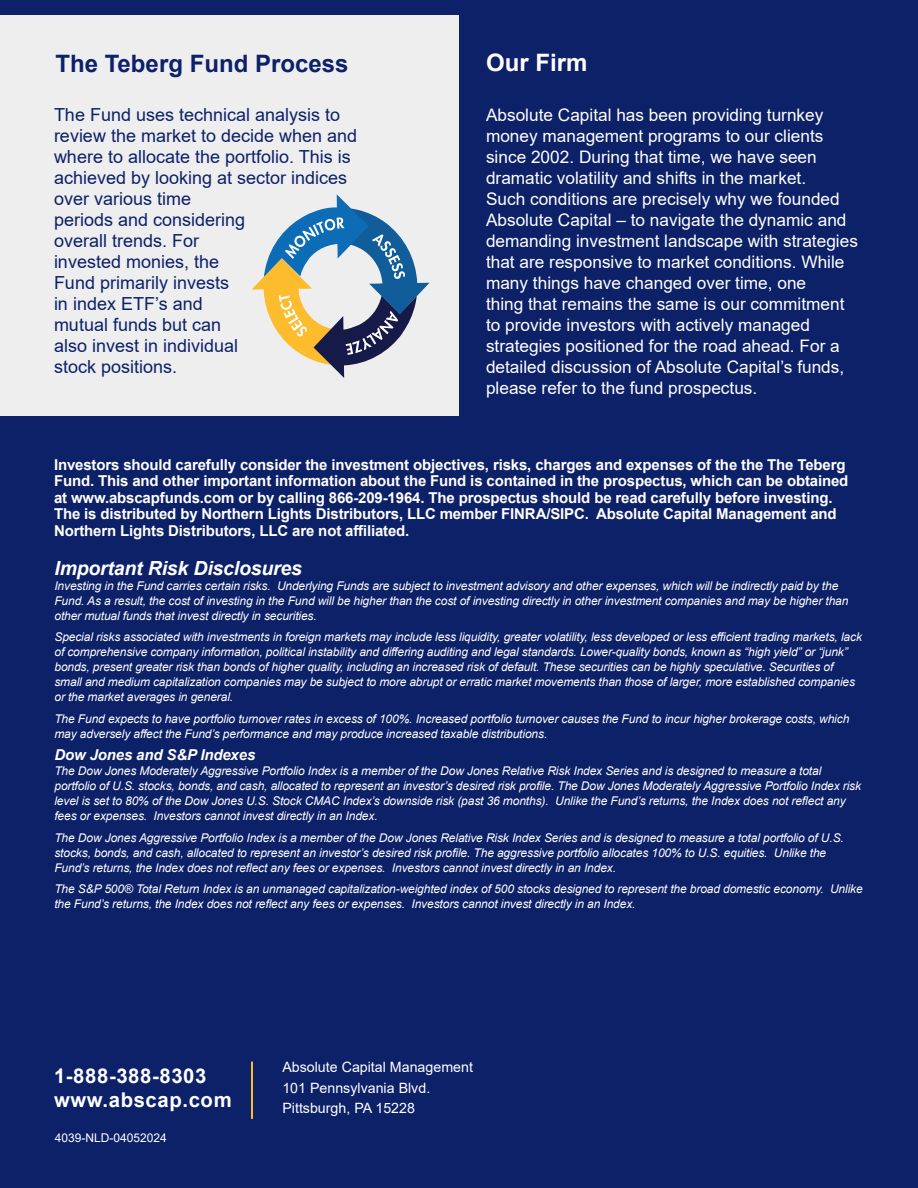
<style>
.page{position:relative;width:918px;height:1188px;background:#0d2169}
.page>*{position:absolute;margin:0;border:0;box-sizing:border-box;transform-origin:0 0}
.t1{font:700 24px "Arial";color:#0d2169}
.t2{font:700 24px "Arial";color:#fff}
.medium_heading-_navy{font:700 20.4px "Arial";letter-spacing:.03em;color:#fff}
.t3{font:italic 700 19.5px "Arial";letter-spacing:-.01em;color:#fff}
.Paragraph_Style_1{font:18px/21px "Arial";color:#0d2169}
.Paragraph_Style_1-2{font:17.25px/21px "Arial";color:#fff}
.t4{font:700 15px/16.5px "Arial";letter-spacing:-.01em;color:#fff}
.t5{font:italic 700 15px "Arial";letter-spacing:-.01em;color:#fff}
.t6{font:14.25px/20.4px "Arial";color:#fff}
.t7{font:italic 12px/15px "Arial";letter-spacing:-.01em;color:#fff}
.Paragraph_Style_1-3{font:12px "Arial";color:#fff}
</style>
<div class="page">
<div style="left:0;top:15px;width:459px;height:401px;background:#eeeeef"></div>
<hr style="left:251px;top:1062px;width:2px;height:57px;background:#fdbb2e">
<svg style="left:252px;top:194px;width:177px;height:184px"></svg>
<p class="t1" style="left:55px;top:47px;width:294px">The Teberg Fund Process</p>
<p class="Paragraph_Style_1" style="left:54px;top:104px;width:305px">The Fund uses technical analysis to review the market to decide when and where to allocate the portfolio. This is achieved by looking at sector indices over various time<br>periods and considering<br>overall trends. For<br>invested monies, the<br>Fund primarily invests<br>in index ETF’s and<br>mutual funds but can<br>also invest in individual<br>stock positions.</p>
<p class="t2" style="left:486px;top:46px;width:103px">Our Firm</p>
<p class="Paragraph_Style_1-2" style="left:486px;top:104px;width:373px">Absolute Capital has been providing turnkey money management programs to our clients since 2002. During that time, we have seen dramatic volatility and shifts in the market.<br>Such conditions are precisely why we founded Absolute Capital – to navigate the dynamic and demanding investment landscape with strategies that are responsive to market conditions. While many things have changed over time, one<br>thing that remains the same is our commitment to provide investors with actively managed strategies positioned for the road ahead. For a detailed discussion of Absolute Capital’s funds, please refer to the fund prospectus.</p>
<p class="t4" style="left:54px;top:457px;width:796px">Investors should carefully consider the investment objectives, risks, charges and expenses of the the The Teberg Fund. This and other important information about the Fund is contained in the prospectus, which can be obtained at www.abscapfunds.com or by calling 866-209-1964. The prospectus should be read carefully before investing.<br>The is distributed by Northern Lights Distributors, LLC member FINRA/SIPC. Absolute Capital Management and Northern Lights Distributors, LLC are not affiliated.</p>
<p class="t3" style="left:54px;top:555px;width:249px">Important Risk Disclosures</p>
<p class="t7" style="left:54px;top:578px;width:796px">Investing in the Fund carries certain risks. Underlying Funds are subject to investment advisory and other expenses, which will be indirectly paid by the<br>Fund. As a result, the cost of investing in the Fund will be higher than the cost of investing directly in other investment companies and may be higher than other mutual funds that invest directly in securities.</p>
<p class="t7" style="left:54px;top:630px;width:809px">Special risks associated with investments in foreign markets may include less liquidity, greater volatility, less developed or less efficient trading markets, lack of comprehensive company information, political instability and differing auditing and legal standards. Lower-quality bonds, known as “high yield” or “junk” bonds, present greater risk than bonds of higher quality, including an increased risk of default. These securities can be highly speculative. Securities of small and medium capitalization companies may be subject to more abrupt or erratic market movements than those of larger, more established companies or the market averages in general.</p>
<p class="t7" style="left:54px;top:712px;width:796px">The Fund expects to have portfolio turnover rates in excess of 100%. Increased portfolio turnover causes the Fund to incur higher brokerage costs, which may adversely affect the Fund’s performance and may produce increased taxable distributions.</p>
<p class="t5" style="left:54px;top:745px;width:202px">Dow Jones and S&amp;P Indexes</p>
<p class="t7" style="left:54px;top:763px;width:808px">The Dow Jones Moderately Aggressive Portfolio Index is a member of the Dow Jones Relative Risk Index Series and is designed to measure a total portfolio of U.S. stocks, bonds, and cash, allocated to represent an investor’s desired risk profile. The Dow Jones Moderately Aggressive Portfolio Index risk level is set to 80% of the Dow Jones U.S. Stock CMAC Index’s downside risk (past 36 months). Unlike the Fund’s returns, the Index does not reflect any fees or expenses. Investors cannot invest directly in an Index.</p>
<p class="t7" style="left:54px;top:830px;width:791px">The Dow Jones Aggressive Portfolio Index is a member of the Dow Jones Relative Risk Index Series and is designed to measure a total portfolio of U.S. stocks, bonds, and cash, allocated to represent an investor’s desired risk profile. The aggressive portfolio allocates 100% to U.S. equities. Unlike the<br>Fund’s returns, the Index does not reflect any fees or expenses. Investors cannot invest directly in an Index.</p>
<p class="t7" style="left:54px;top:882px;width:810px">The S&amp;P 500® Total Return Index is an unmanaged capitalization-weighted index of 500 stocks designed to represent the broad domestic economy. Unlike the Fund’s returns, the Index does not reflect any fees or expenses. Investors cannot invest directly in an Index.</p>
<p class="medium_heading-_navy" style="left:54px;top:1061px;width:154px">1-888-388-8303</p>
<p class="medium_heading-_navy" style="left:54px;top:1086px;width:179px">www.abscap.com</p>
<p class="Paragraph_Style_1-3" style="left:55px;top:1130px;width:114px">4039-NLD-04052024</p>
<p class="t6" style="left:282px;top:1057px;width:192px">Absolute Capital Management<br>101 Pennsylvania Blvd.</p>
<p class="t6" style="left:282px;top:1098px;width:134px">Pittsburgh, PA 15228</p>
</div>
